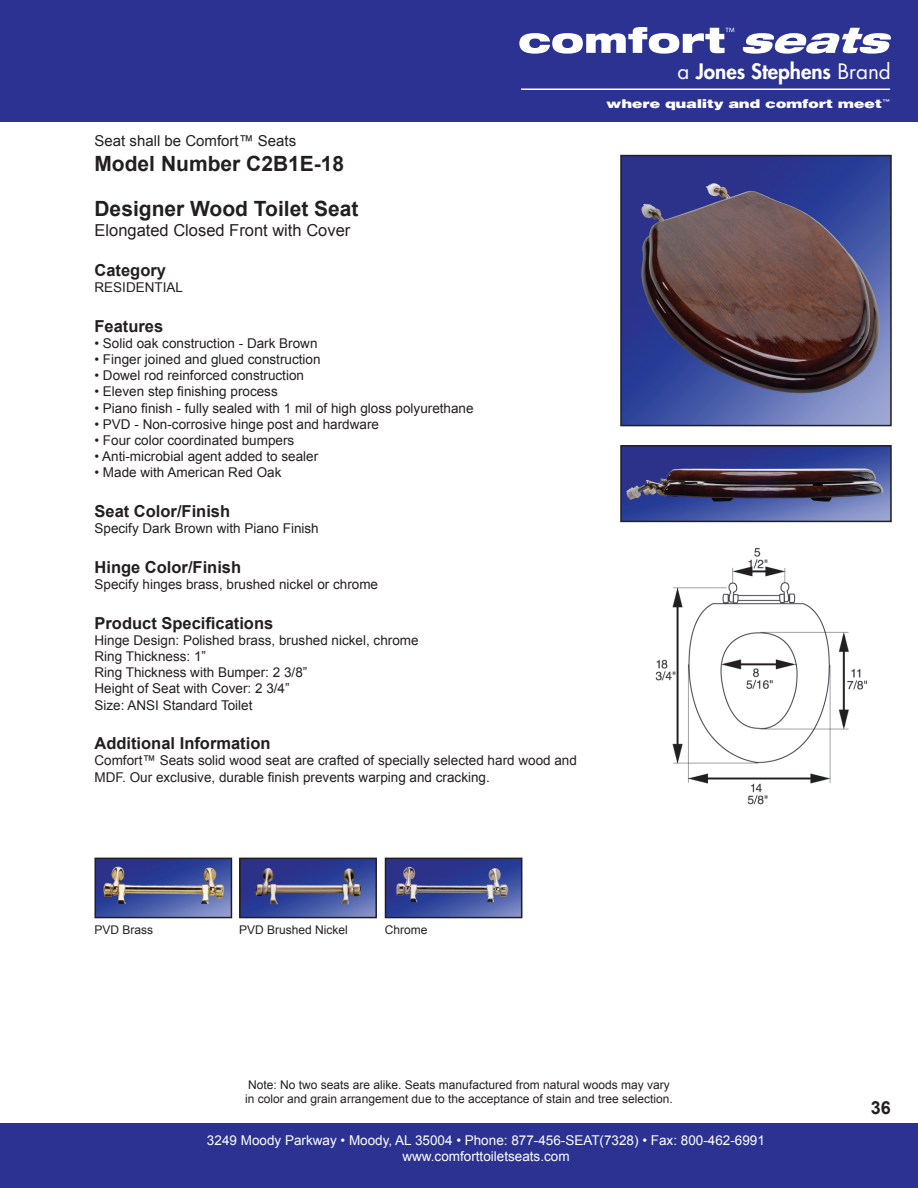
<style>
.page{position:relative;width:918px;height:1188px;background:#fff}
.page>*{position:absolute;margin:0;border:0;box-sizing:border-box;transform-origin:0 0}
.t1{font:700 21px/45px "Arial";color:#231f20}
.t2{font:800 20.7px "Futura";color:#fff}
.t3{font:700 18px "Arial";color:#231f20}
.t4{font:700 16.5px "Arial";color:#231f20}
.t5{font:16.5px "Arial";color:#231f20}
.t6{font:15px "Arial";color:#231f20}
.t7{font:13.5px/16.2px "Arial";color:#231f20}
.t8{font:13.5px/16.2px "Arial";color:#fff;text-align:center}
.t9{font:900 12.3px "Helvetica";letter-spacing:-.025em;color:#fff;scale:1.33 1}
.t10{font:12px/14.4px "Arial";color:#231f20}
.s1{font-weight:400}
</style>
<div class="page">
<div style="left:0;top:1124px;width:918px;height:64px;background:#2b3291"></div>
<div style="left:0;top:0;width:918px;height:122px;background:#2b3291"></div>
<svg style="left:742px;top:28px;width:149px;height:26px"></svg>
<svg style="left:519px;top:27px;width:215px;height:27px"></svg>
<hr style="left:521px;top:88px;width:369px;height:2px;background:#fff">
<img style="left:388px;top:861px;width:131px;height:54px">
<div style="left:385px;top:858px;width:137px;height:60px;border:2px solid #231f20"></div>
<img style="left:242px;top:861px;width:132px;height:54px">
<div style="left:239px;top:858px;width:138px;height:60px;border:2px solid #231f20"></div>
<img style="left:97px;top:861px;width:132px;height:54px">
<div style="left:94px;top:858px;width:138px;height:60px;border:2px solid #231f20"></div>
<img style="left:623px;top:448px;width:266px;height:71px">
<div style="left:620px;top:445px;width:272px;height:77px;border:2px solid #231f20"></div>
<img style="left:623px;top:158px;width:266px;height:265px">
<div style="left:620px;top:155px;width:272px;height:271px;border:2px solid #231f20"></div>
<img style="left:655px;top:548px;width:212px;height:257px">
<p class="t6" style="left:94px;top:133px;width:203px">Seat shall be Comfort™ Seats</p>
<h1 class="t1" style="left:94px;top:142px;width:266px">Model Number C2B1E-18<br>Designer Wood Toilet Seat</h1>
<p class="t5" style="left:94px;top:221px;width:257px">Elongated Closed Front with Cover</p>
<p class="t4" style="left:94px;top:261px;width:73px">Category</p>
<p class="t7" style="left:94px;top:279px;width:90px">RESIDENTIAL</p>
<p class="t4" style="left:94px;top:317px;width:70px">Features</p>
<p class="t7" style="left:94px;top:335px;width:225px">• Solid oak construction - Dark Brown</p>
<p class="t7" style="left:94px;top:351px;width:228px">• Finger joined and glued construction</p>
<p class="t7" style="left:94px;top:367px;width:211px">• Dowel rod reinforced construction</p>
<p class="t7" style="left:94px;top:384px;width:185px">• Eleven step finishing process</p>
<p class="t7" style="left:94px;top:400px;width:381px">• Piano finish - fully sealed with 1 mil of high gloss polyurethane</p>
<p class="t7" style="left:94px;top:416px;width:286px">• PVD - Non-corrosive hinge post and hardware</p>
<p class="t7" style="left:94px;top:432px;width:201px">• Four color coordinated bumpers</p>
<p class="t7" style="left:94px;top:448px;width:225px">• Anti-microbial agent added to sealer</p>
<p class="t7" style="left:94px;top:465px;width:189px">• Made with American Red Oak</p>
<p class="t4" style="left:94px;top:502px;width:137px">Seat Color/Finish</p>
<p class="t7" style="left:94px;top:520px;width:226px">Specify Dark Brown with Piano Finish</p>
<p class="t4" style="left:94px;top:558px;width:148px">Hinge Color/Finish</p>
<p class="t7" style="left:94px;top:576px;width:285px">Specify hinges brass, brushed nickel or chrome</p>
<p class="t4" style="left:94px;top:614px;width:180px">Product Specifications</p>
<p class="t7" style="left:94px;top:632px;width:326px">Hinge Design: Polished brass, brushed nickel, chrome Ring Thickness: 1”<br>Ring Thickness with Bumper: 2 3/8”<br>Height of Seat with Cover: 2 3/4”<br>Size: ANSI Standard Toilet</p>
<p class="t4" style="left:94px;top:734px;width:178px">Additional Information</p>
<p class="t7" style="left:94px;top:753px;width:484px">Comfort™ Seats solid wood seat are crafted of specially selected hard wood and<br>MDF. Our exclusive, durable finish prevents warping and cracking.</p>
<h2 class="t2" style="left:678px;top:61px;width:215px"><span class="s1">a</span> Jones Stephens <span class="s1">Brand</span></h2>
<p class="t9" style="left:606px;top:95px;width:215px">where quality and comfort meet<sup>™</sup></p>
<p class="t10" style="left:94px;top:922px;width:60px">PVD Brass</p>
<p class="t10" style="left:239px;top:922px;width:110px">PVD Brushed Nickel</p>
<p class="t10" style="left:385px;top:922px;width:44px">Chrome</p>
<p class="t10" style="left:245px;top:1077px;width:429px">Note: No two seats are alike. Seats manufactured from natural woods may vary in color and grain arrangement due to the acceptance of stain and tree selection.</p>
<p class="t8" style="left:207px;top:1132px;width:559px">3249 Moody Parkway • Moody, AL 35004 • Phone: 877-456-SEAT(7328) • Fax: 800-462-6991 www.comforttoiletseats.com</p>
<h3 class="t3" style="left:871px;top:1098px;width:22px">36</h3>
</div>
